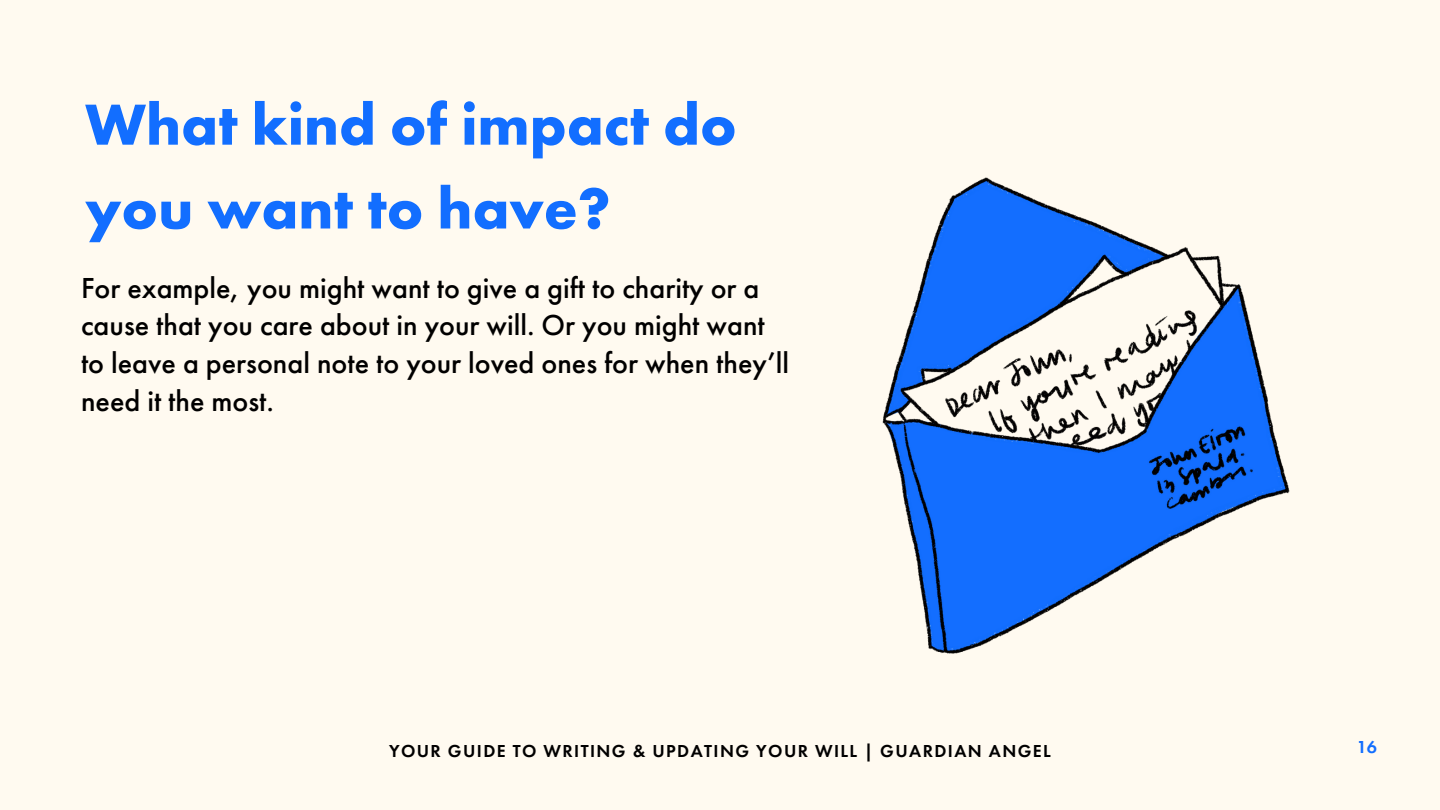
<style>
.page{position:relative;width:1440px;height:810px;background:#fffaf0}
.page>*{position:absolute;margin:0;border:0;box-sizing:border-box;transform-origin:0 0}
.t1{font:700 60px "Futura PT";color:#126eff}
.t2{font:500 30px/37.7px "Futura PT";color:#000}
.t3{font:600 18px "Futura PT";letter-spacing:.08em;color:#000}
.t4{font:600 18px "Futura PT";color:#126eff}
</style>
<div class="page">
<img style="left:882px;top:177px;width:408px;height:477px">
<p class="t1" style="left:85px;top:86px;width:653px">What kind of impact do</p>
<p class="t1" style="left:85px;top:170px;width:527px">you want to have?</p>
<p class="t2" style="left:81px;top:269px;width:710px">For example, you might want to give a gift to charity or a cause that you care about in your will. Or you might want to leave a personal note to your loved ones for when they’ll need it the most.</p>
<p class="t3" style="left:389px;top:739px;width:663px">YOUR GUIDE TO WRITING &amp; UPDATING YOUR WILL | GUARDIAN ANGEL</p>
<p class="t4" style="left:1357px;top:735px;width:22px">16</p>
</div>
